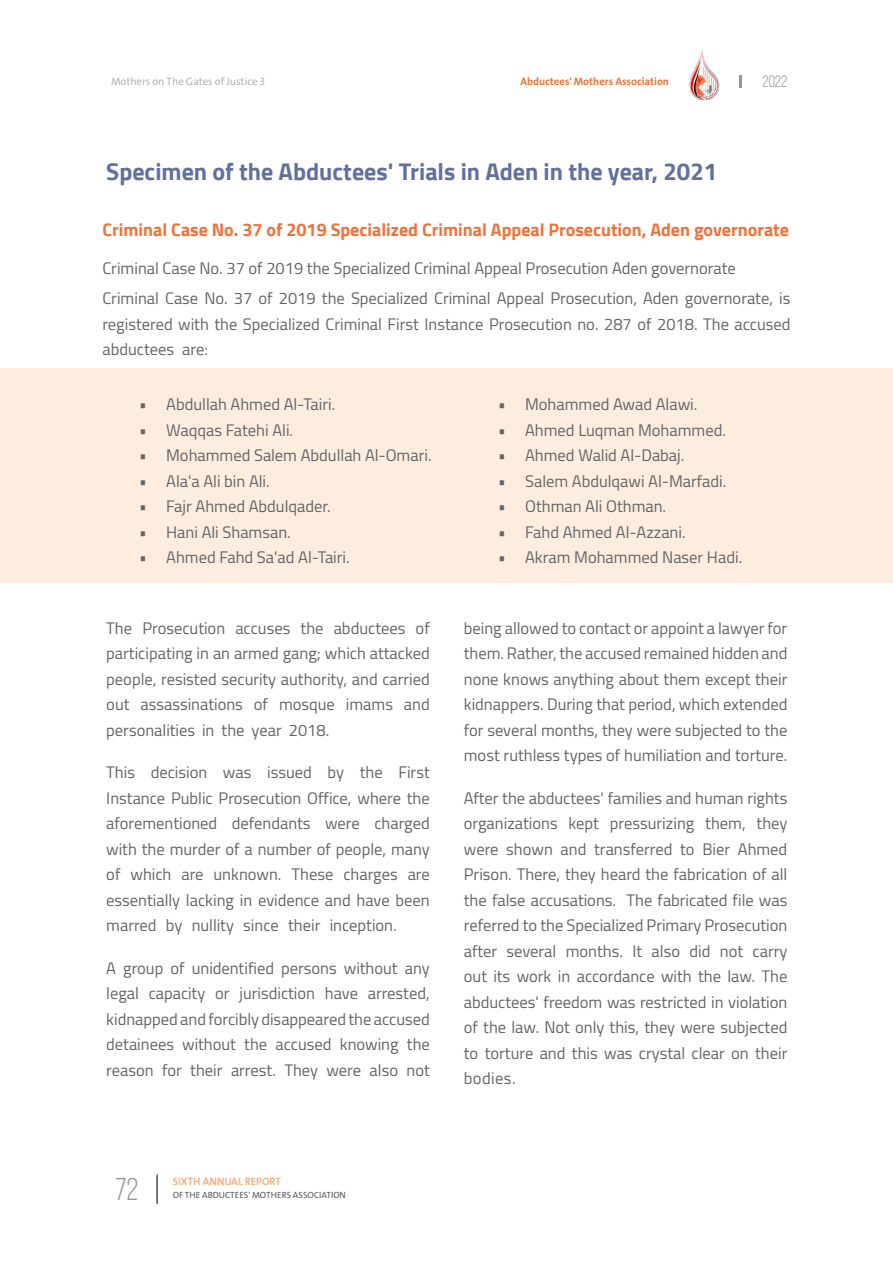
<style>
.page{position:relative;width:893px;height:1263px;background:#fff}
.page>*{position:absolute;margin:0;border:0;box-sizing:border-box;transform-origin:0 0}
.t1{font:31.5px "Bebas Neue";color:#939598}
.t2{font:700 24px "Cairo";color:#62709c}
.t3{font:700 18px "Cairo";color:#ef7339}
.t4{font:16.5px/25.5px "Cairo";color:#636466;text-align:justify}
.t5{font:16.5px "Bebas Neue";color:#939598}
.t6{font:700 10.8px "Bahij The Sans Arabic";color:#ef7339}
.t7{font:10.8px "Bahij The Sans Arabic";color:#b3b3b3}
.t8{font:700 10.8px "Bahij The Sans Arabic";color:#f4b083}
.t9{font:9px "Bahij The Sans Arabic";color:#58595b}
</style>
<div class="page">
<div style="left:0;top:368px;width:893px;height:215px;background:#fcedde"></div>
<svg style="left:739px;top:75px;width:2px;height:12px"></svg>
<img style="left:689px;top:49px;width:31px;height:51px">
<hr style="left:156px;top:1174px;width:2px;height:29px;background:#636466">
<hr style="left:156px;top:1175px;width:2px;height:29px;background:#636466">
<p class="t7" style="left:111px;top:72px;width:155px">Mothers on The Gates of Justice 3</p>
<p class="t6" style="left:521px;top:75px;width:150px">Abductees' Mothers Association</p>
<p class="t5" style="left:762px;top:73px;width:26px">2022</p>
<h2 class="t2" style="left:106px;top:158px;width:612px">Specimen of the Abductees' Trials in Aden in the year, 2021</h2>
<p class="t3" style="left:102px;top:219px;width:688px">Criminal Case No. 37 of 2019 Specialized Criminal Appeal Prosecution, Aden governorate</p>
<p class="t4" style="left:102px;top:254px;width:690px;line-height:29.7px">Criminal Case No. 37 of 2019 the Specialized Criminal Appeal Prosecution Aden governorate<br>Criminal Case No. 37 of 2019 the Specialized Criminal Appeal Prosecution, Aden governorate, is</p>
<p class="t4" style="left:102px;top:311px;width:690px">registered with the Specialized Criminal First Instance Prosecution no. 287 of 2018. The accused abductees are:</p>
<p class="t4" style="left:139px;top:392px;width:198px">• Abdullah Ahmed Al-Tairi.</p>
<p class="t4" style="left:139px;top:417px;width:155px">• Waqqas Fatehi Ali.</p>
<p class="t4" style="left:139px;top:443px;width:294px">• Mohammed Salem Abdullah Al-Omari.</p>
<p class="t4" style="left:139px;top:468px;width:132px">• Ala'a Ali bin Ali.</p>
<p class="t4" style="left:139px;top:494px;width:193px">• Fajr Ahmed Abdulqader.</p>
<p class="t4" style="left:139px;top:519px;width:153px">• Hani Ali Shamsan.</p>
<p class="t4" style="left:139px;top:545px;width:212px">• Ahmed Fahd Sa'ad Al-Tairi.</p>
<p class="t4" style="left:106px;top:615px;width:325px">The Prosecution accuses the abductees of participating in an armed gang; which attacked people, resisted security authority, and carried out assassinations of mosque imams and personalities in the year 2018.</p>
<p class="t4" style="left:106px;top:759px;width:325px">This decision was issued by the First Instance Public Prosecution Office, where the aforementioned defendants were charged with the murder of a number of people, many of which are unknown. These charges are essentially lacking in evidence and have been marred by nullity since their inception.</p>
<p class="t4" style="left:106px;top:955px;width:325px">A group of unidentified persons without any legal capacity or jurisdiction have arrested, kidnapped and forcibly disappeared the accused detainees without the accused knowing the reason for their arrest. They were also not</p>
<p class="t4" style="left:498px;top:392px;width:201px">• Mohammed Awad Alawi.</p>
<p class="t4" style="left:498px;top:417px;width:229px">• Ahmed Luqman Mohammed.</p>
<p class="t4" style="left:498px;top:443px;width:188px">• Ahmed Walid Al-Dabaj.</p>
<p class="t4" style="left:498px;top:468px;width:230px">• Salem Abdulqawi Al-Marfadi.</p>
<p class="t4" style="left:498px;top:494px;width:169px">• Othman Ali Othman.</p>
<p class="t4" style="left:498px;top:519px;width:189px">• Fahd Ahmed Al-Azzani.</p>
<p class="t4" style="left:498px;top:545px;width:246px">• Akram Mohammed Naser Hadi.</p>
<p class="t4" style="left:464px;top:615px;width:325px">being allowed to contact or appoint a lawyer for them. Rather, the accused remained hidden and none knows anything about them except their kidnappers. During that period, which extended for several months, they were subjected to the most ruthless types of humiliation and torture.</p>
<p class="t4" style="left:464px;top:785px;width:325px">After the abductees' families and human rights organizations kept pressurizing them, they were shown and transferred to Bier Ahmed Prison. There, they heard the fabrication of all the false accusations. The fabricated file was referred to the Specialized Primary Prosecution after several months. It also did not carry out its work in accordance with the law. The abductees' freedom was restricted in violation of the law. Not only this, they were subjected to torture and this was crystal clear on their bodies.</p>
<h1 class="t1" style="left:115px;top:1172px;width:25px">72</h1>
<p class="t8" style="left:173px;top:1175px;width:110px">SIXTH ANNUAL REPORT</p>
<p class="t9" style="left:173px;top:1187px;width:175px">OF THE ABDUCTEES' MOTHERS ASSOCIATION</p>
</div>
